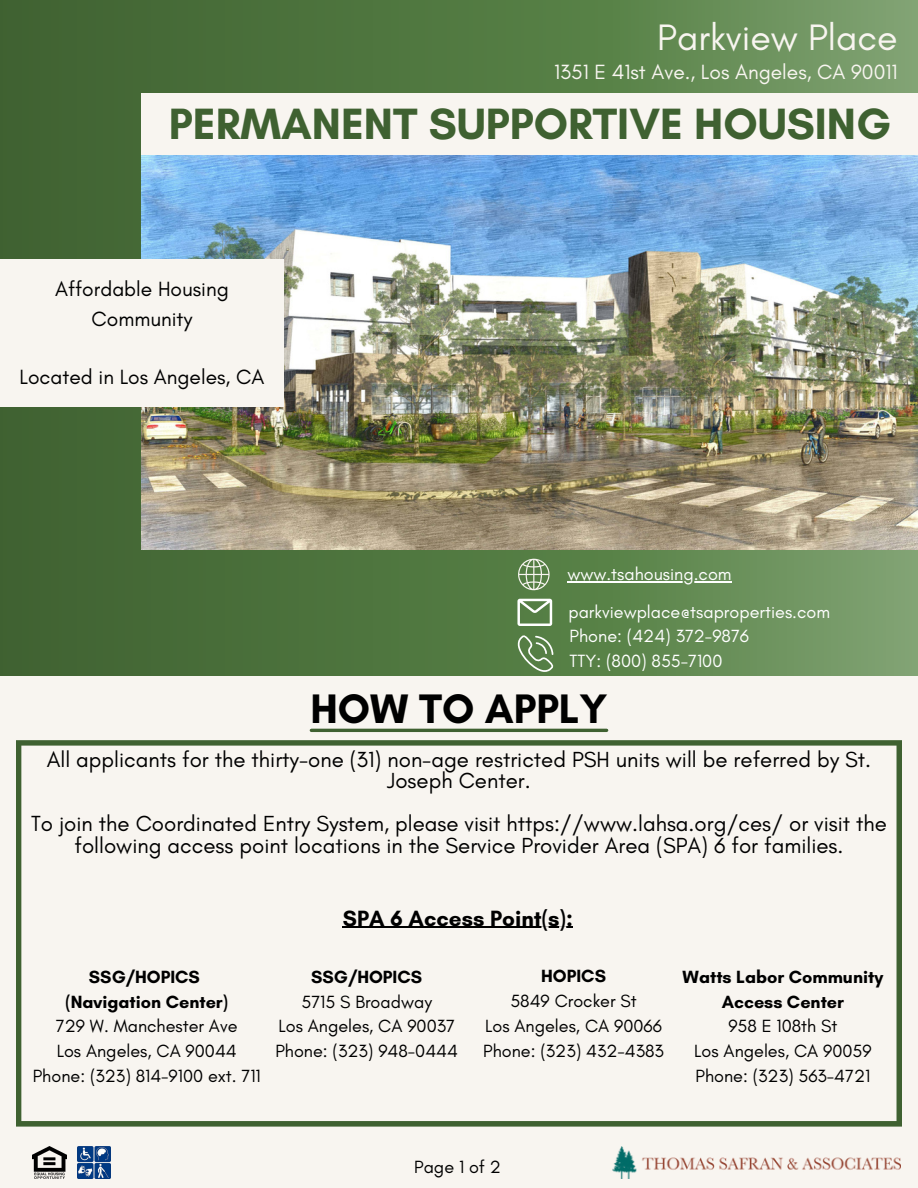
<style>
.page{position:relative;width:918px;height:1188px;background:#f8f5f0}
.page>*{position:absolute;margin:0;border:0;box-sizing:border-box;transform-origin:0 0}
.t1{font:700 44.55px "Glacial Indifference";color:#3f6131}
.t2{font:700 42px "Glacial Indifference";color:#000}
.t3{font:37.5px "Glacial Indifference";color:#f8f5f0}
.t4{font:700 22.5px "Glacial Indifference";color:#000}
.t5{font:22.2px/21.3px "Glacial Indifference";color:#000;text-align:center}
.t6{font:21px/29.2px "Glacial Indifference";color:#000;text-align:center}
.t7{font:21px "Glacial Indifference";color:#f8f5f0}
.t8{font:18px "Glacial Indifference";color:#000}
.t9{font:18px "Glacial Indifference";color:#fff}
.t10{font:700 18px/24.8px "Glacial Indifference";color:#000;text-align:center}
</style>
<div class="page">
<div style="left:0;top:0;width:918px;height:676px;background:linear-gradient(to right,#395e29,#769d66)"></div>
<img style="left:142px;top:155px;width:776px;height:395px">
<div style="left:0;top:260px;width:284px;height:147px;background:#f8f5f0"></div>
<svg style="left:517px;top:634px;width:38px;height:38px"></svg>
<svg style="left:517px;top:558px;width:33px;height:33px"></svg>
<hr style="left:567px;top:581px;width:165px;height:1px;background:#fff">
<svg style="left:517px;top:599px;width:35px;height:27px"></svg>
<img style="left:613px;top:1146px;width:288px;height:33px">
<img style="left:78px;top:1146px;width:32px;height:33px">
<img style="left:33px;top:1146px;width:34px;height:33px">
<div style="left:142px;top:93px;width:776px;height:62px;background:#f8f5f0"></div>
<hr style="left:311px;top:729px;width:296px;height:3px;background:#3f6131">
<svg style="left:16px;top:740px;width:886px;height:387px"></svg>
<hr style="left:343px;top:927px;width:230px;height:1px;background:#000">
<p class="t3" style="left:657px;top:14px;width:242px">Parkview Place</p>
<p class="t7" style="left:554px;top:59px;width:345px">1351 E 41st Ave., Los Angeles, CA 90011</p>
<p class="t1" style="left:169px;top:97px;width:724px">PERMANENT SUPPORTIVE HOUSING</p>
<h2 class="t6" style="left:55px;top:274px;width:175px">Affordable Housing<br>Community</h2>
<h4 class="t6" style="left:20px;top:362px;width:246px">Located in Los Angeles, CA</h4>
<h4 class="t9" style="left:567px;top:563px;width:166px">www.tsahousing.com</h4>
<h4 class="t9" style="left:568px;top:601px;width:263px">parkviewplace@tsaproperties.com</h4>
<p class="t9" style="left:570px;top:625px;width:181px">Phone: (424) 372-9876</p>
<h1 class="t9" style="left:570px;top:650px;width:154px">TTY: (800) 855-7100</h1>
<h1 class="t2" style="left:310px;top:683px;width:299px">HOW TO APPLY</h1>
<h4 class="t5" style="left:47px;top:749px;width:826px">All applicants for the thirty-one (31) non-age restricted PSH units will be referred by St.<br>Joseph Center.</h4>
<h4 class="t5" style="left:31px;top:813px;width:857px">To join the Coordinated Entry System, please visit https://www.lahsa.org/ces/ or visit the following access point locations in the Service Provider Area (SPA) 6 for families.</h4>
<h3 class="t10" style="left:89px;top:964px;width:113px">SSG/HOPICS</h3>
<p class="t10" style="left:65px;top:989px;width:164px">(Navigation Center)</p>
<p class="t8" style="left:56px;top:1015px;width:183px">729 W. Manchester Ave</p>
<p class="t8" style="left:57px;top:1040px;width:182px">Los Angeles, CA 90044</p>
<p class="t8" style="left:33px;top:1065px;width:229px">Phone: (323) 814-9100 ext. 711</p>
<p class="t4" style="left:343px;top:904px;width:232px">SPA 6 Access Point(s):</p>
<p class="t10" style="left:311px;top:964px;width:113px">SSG/HOPICS</p>
<p class="t8" style="left:301px;top:991px;width:132px">5715 S Broadway</p>
<p class="t8" style="left:278px;top:1015px;width:178px">Los Angeles, CA 90037</p>
<p class="t8" style="left:275px;top:1040px;width:184px">Phone: (323) 948-0444</p>
<p class="t10" style="left:541px;top:964px;width:66px">HOPICS</p>
<p class="t8" style="left:510px;top:990px;width:128px">5849 Crocker St</p>
<p class="t8" style="left:485px;top:1015px;width:178px">Los Angeles, CA 90066</p>
<p class="t8" style="left:483px;top:1039px;width:182px">Phone: (323) 432-4383</p>
<p class="t10" style="left:683px;top:964px;width:202px">Watts Labor Community<br>Access Center</p>
<p class="t8" style="left:728px;top:1015px;width:111px">958 E 108th St</p>
<p class="t8" style="left:694px;top:1040px;width:179px">Los Angeles, CA 90059</p>
<p class="t8" style="left:696px;top:1065px;width:176px">Phone: (323) 563-4721</p>
<p class="t8" style="left:414px;top:1156px;width:88px">Page 1 of 2</p>
</div>
